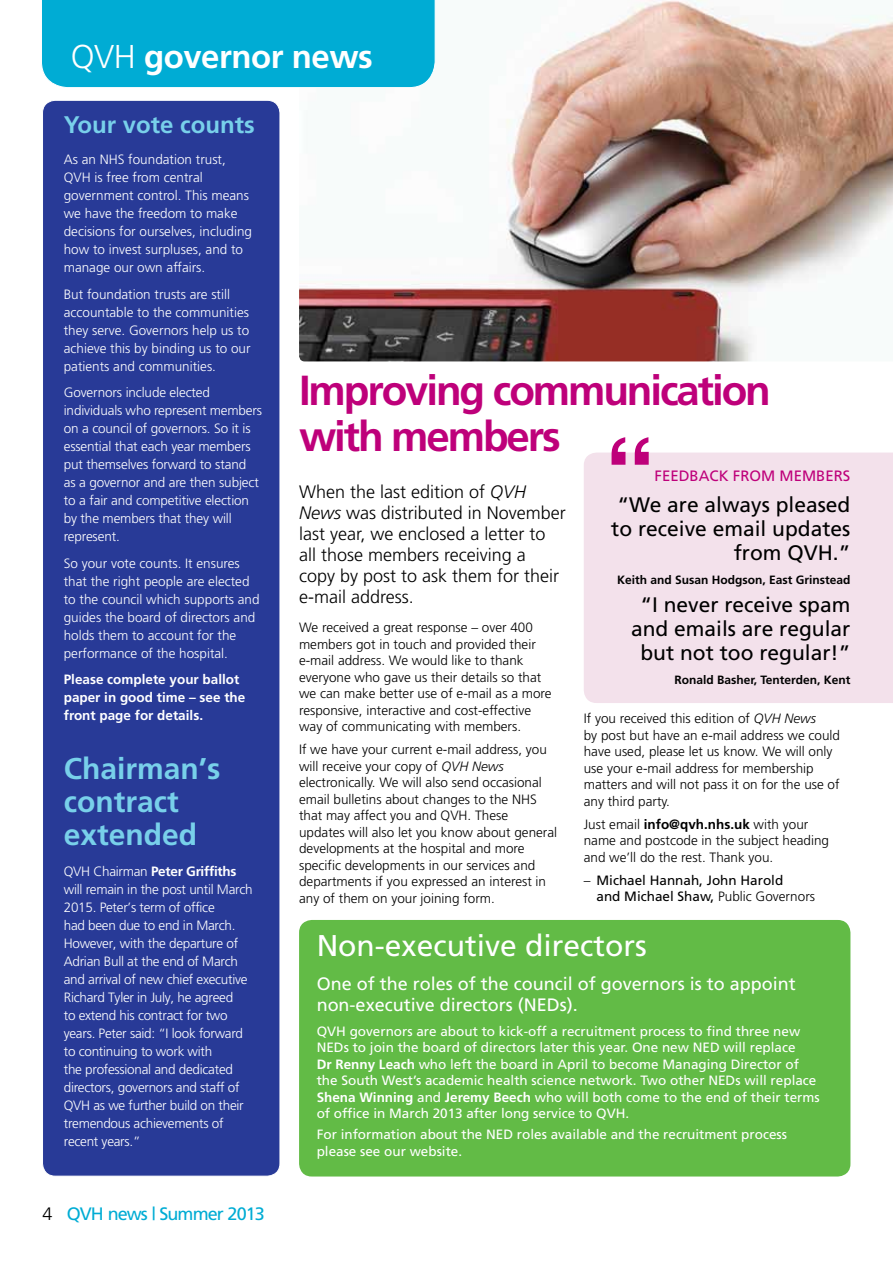
<style>
.page{position:relative;width:893px;height:1263px;background:#fff}
.page>*{position:absolute;margin:0;border:0;box-sizing:border-box;transform-origin:0 0}
.t1{font:700 100.2px "Helvetica";color:#be007a}
.t2{font:700 42px/45.9px "Frutiger";letter-spacing:-.05em;color:#be007a}
.t3{font:700 33px "Frutiger";letter-spacing:-.015em;color:#fff}
.t4{font:700 30px/33px "Frutiger";color:#78d0ea}
.t5{font:30px "Frutiger";color:#fff}
.t6{font:700 24px "Frutiger";color:#78d0ea}
.t7{font:21px/24px "Frutiger";color:#000;text-align:right}
.t8{font:300 18px/21px "Frutiger";color:#000}
.t9{font:18px/21px "Frutiger";color:#fff}
.t10{font:18px "Frutiger";letter-spacing:-.05em;color:#00acd4}
.t11{font:15px "Frutiger";color:#be007a}
.t12{font:300 13.5px/18px "Frutiger";letter-spacing:-.01em;color:#fff}
.t13{font:300 13.5px/16.5px "Frutiger";color:#000}
.t14{font:13.5px/16.5px "Frutiger";color:#fff}
.t15{font:700 13.5px/18px "Frutiger";color:#fff}
.t16{font:13.5px/16.5px "Frutiger";color:#000}
.t17{font:700 12px "Frutiger";color:#000}
.s1{font-weight:300}
.s2{font-weight:700}
.s3{font-weight:300;color:#000}
.s4{font-style:italic}
</style>
<div class="page">
<img style="left:299px;top:0;width:594px;height:361px">
<div style="left:43px;top:100px;width:237px;height:1076px;background:#283a97;border-radius:13px"></div>
<div style="left:42px;top:100px;width:238px;height:1076px;border:1px solid #fff;border-radius:13px"></div>
<div style="left:41px;top:0;width:394px;height:88px;background:#00acd4"></div>
<div style="left:299px;top:920px;width:551px;height:256px;background:#62bb46;border-radius:13px"></div>
<div style="left:584px;top:453px;width:309px;height:250px;background:#f3e1eb"></div>
<h3 class="t3" style="left:71px;top:38px;width:303px"><span class="s1">QVH</span> governor news</h3>
<h3 class="t6" style="left:64px;top:111px;width:193px">Your vote counts</h3>
<p class="t12" style="left:64px;top:150px;width:190px">As an NHS foundation trust,<br>QVH is free from central government control. This means we have the freedom to make decisions for ourselves, including how to invest surpluses, and to manage our own affairs.</p>
<p class="t12" style="left:64px;top:285px;width:188px">But foundation trusts are still accountable to the communities they serve. Governors help us to achieve this by binding us to our patients and communities.</p>
<p class="t12" style="left:64px;top:383px;width:200px">Governors include elected individuals who represent members on a council of governors. So it is essential that each year members put themselves forward to stand<br>as a governor and are then subject to a fair and competitive election by the members that they will represent.</p>
<p class="t12" style="left:64px;top:554px;width:197px">So your vote counts. It ensures that the right people are elected to the council which supports and guides the board of directors and holds them to account for the performance of the hospital.</p>
<p class="t15" style="left:64px;top:670px;width:183px">Please complete your ballot paper in good time – see the front page for details.</p>
<h3 class="t4" style="left:64px;top:751px;width:158px">Chairman’s contract extended</h3>
<p class="t12" style="left:64px;top:862px;width:190px">QVH Chairman <span class="s2">Peter Griffiths </span>will remain in the post until March<br>2015. Peter’s term of office<br>had been due to end in March.<br>However, with the departure of<br>Adrian Bull at the end of March and arrival of new chief executive<br>Richard Tyler in July, he agreed<br>to extend his contract for two years. Peter said: “I look forward to continuing to work with<br>the professional and dedicated directors, governors and staff of<br>QVH as we further build on their tremendous achievements of recent years.”</p>
<h3 class="t10" style="left:43px;top:1203px;width:224px"><span class="s3">4</span> QVH news | Summer 2013</h3>
<h2 class="t2" style="left:299px;top:367px;width:473px">Improving communication with members</h2>
<h1 class="t1" style="left:605px;top:394px;width:52px">“</h1>
<h3 class="t8" style="left:299px;top:481px;width:268px">When the last edition of <span class="s4">QVH<br>News</span> was distributed in November last year, we enclosed a letter to all those members receiving a copy by post to ask them for their e-mail address.</h3>
<p class="t13" style="left:299px;top:619px;width:254px">We received a great response – over 400 members got in touch and provided their e-mail address. We would like to thank everyone who gave us their details so that we can make better use of e-mail as a more responsive, interactive and cost-effective way of communicating with members.</p>
<p class="t13" style="left:299px;top:741px;width:260px">If we have your current e-mail address, you will receive your copy of <span class="s4">QVH News </span>electronically. We will also send occasional email bulletins about changes to the NHS that may affect you and QVH. These updates will also let you know about general developments at the hospital and more specific developments in our services and departments if you expressed an interest in any of them on your joining form.</p>
<p class="t11" style="left:655px;top:467px;width:197px">FEEDBACK FROM MEMBERS</p>
<h3 class="t7" style="left:611px;top:492px;width:241px">“We are always pleased to receive email updates from QVH.”</h3>
<p class="t17" style="left:617px;top:572px;width:235px">Keith and Susan Hodgson, East Grinstead</p>
<h3 class="t7" style="left:631px;top:592px;width:221px;text-align:center">“I never receive spam and emails are regular but not too regular!”</h3>
<p class="t17" style="left:674px;top:673px;width:178px">Ronald Basher, Tenterden, Kent</p>
<p class="t13" style="left:584px;top:710px;width:258px">If you received this edition of <span class="s4">QVH News<br></span>by post but have an e-mail address we could have used, please let us know. We will only use your e-mail address for membership matters and will not pass it on for the use of any third party.</p>
<p class="t13" style="left:584px;top:816px;width:247px">Just email <span class="s2">info@qvh.nhs.uk</span> with your name and postcode in the subject heading and we’ll do the rest. Thank you.</p>
<p class="t16" style="left:596px;top:871px;width:220px;text-indent:-13px"><span class="s1">–</span> Michael Hannah, John Harold<br>and Michael Shaw, <span class="s1">Public Governors</span></p>
<h3 class="t5" style="left:317px;top:928px;width:332px">Non-executive directors</h3>
<h3 class="t9" style="left:317px;top:973px;width:481px">One of the roles of the council of governors is to appoint non-executive directors (NEDs).</h3>
<p class="t14" style="left:317px;top:1023px;width:505px">QVH governors are about to kick-off a recruitment process to find three new NEDs to join the board of directors later this year. One new NED will replace<br><span class="s2">Dr Renny Leach</span> who left the board in April to become Managing Director of the South West’s academic health science network. Two other NEDs will replace <span class="s2">Shena Winning</span> and <span class="s2">Jeremy Beech</span> who will both come to the end of their terms of office in March 2013 after long service to QVH.</p>
<p class="t14" style="left:317px;top:1126px;width:472px">For information about the NED roles available and the recruitment process please see our website.</p>
</div>
